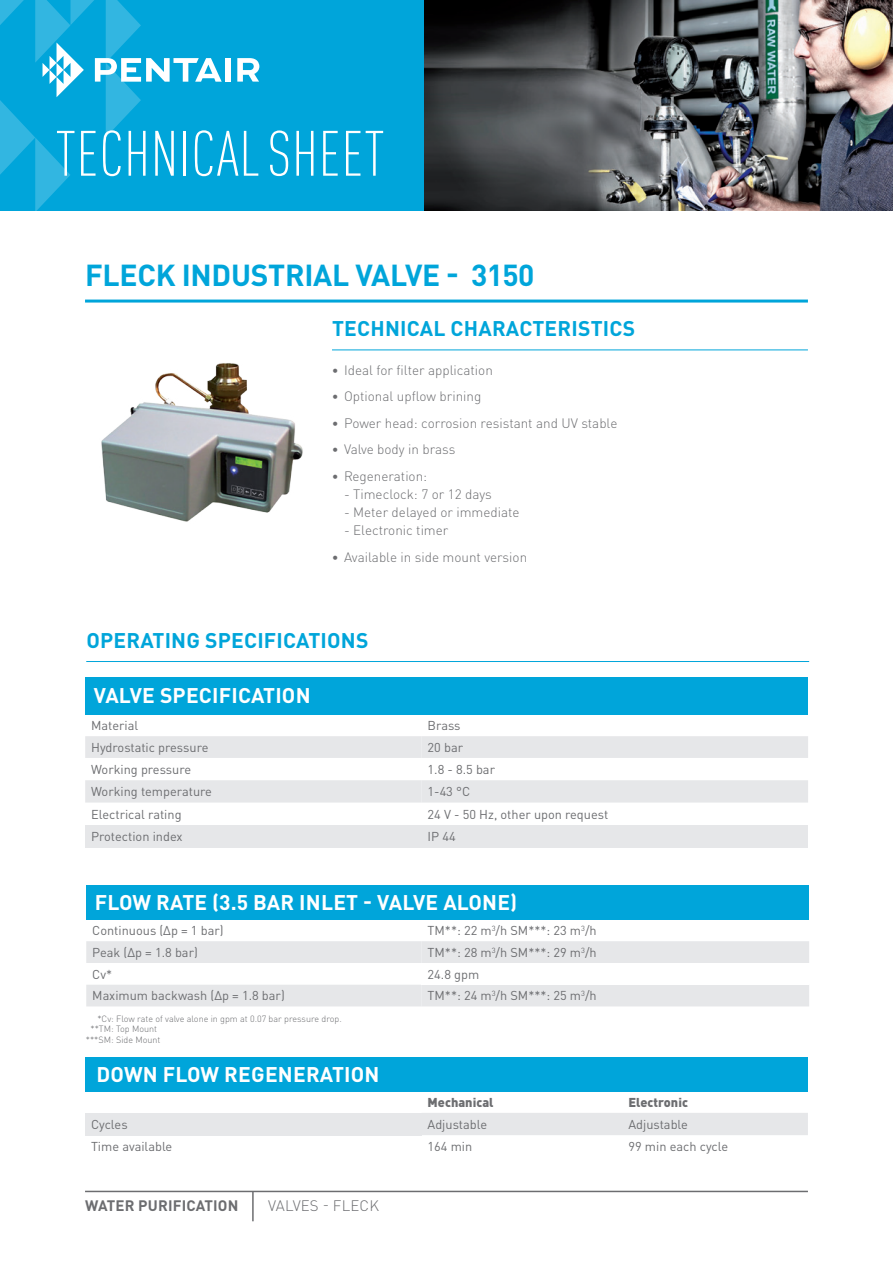
<style>
.page{position:relative;width:893px;height:1263px;background:#fff}
.page>*{position:absolute;margin:0;border:0;box-sizing:border-box;transform-origin:0 0}
.t1{font:300 condensed 63px "DIN Pro";letter-spacing:.01em;color:#fff}
.t2{font:700 30px "DIN Pro";letter-spacing:-.01em;color:#00a5da}
.t3{font:700 21px "DIN Pro";letter-spacing:.01em;color:#fff}
.t4{font:700 21px "DIN Pro";letter-spacing:.01em;color:#00a5da}
.t5{font:700 15px "DIN Pro";letter-spacing:.01em;color:#6c6d70}
.t6{font:300 15px "DIN Pro";letter-spacing:.01em;color:#6c6d70}
.t7{font:300 13.5px "DIN Pro";color:#6c6d70}
.t8{font:12.75px "DIN Pro";color:#6c6d70}
.t9{font:900 12.75px "DIN Pro";color:#6c6d70}
.t10{font:300 9px "DIN Pro";color:#6c6d70}
.s1{font-weight:700;font-size:12.75px}
</style>
<div class="page">
<div style="left:0;top:0;width:428px;height:210px;background:#00a5da"></div>
<svg style="left:0;top:0;width:222px;height:211px"></svg>
<div style="left:225px;top:58px;width:6px;height:24px;background:#fff"></div>
<svg style="left:237px;top:58px;width:22px;height:24px"></svg>
<hr style="left:85px;top:1191px;width:723px;height:1px;background:#6c6d70">
<img style="left:424px;top:0;width:469px;height:210px">
<hr style="left:252px;top:1191px;width:2px;height:30px;background:#6c6d70">
<hr style="left:85px;top:300px;width:723px;height:3px;background:#00a5da">
<hr style="left:332px;top:349px;width:476px;height:1px;background:#00a5da">
<img style="left:101px;top:363px;width:202px;height:159px">
<hr style="left:86px;top:661px;width:723px;height:1px;background:#00a5da">
<div style="left:85px;top:677px;width:723px;height:37px;background:#00a5da"></div>
<div style="left:86px;top:885px;width:723px;height:34px;background:#00a5da"></div>
<svg style="left:85px;top:736px;width:723px;height:66px"></svg>
<div style="left:85px;top:825px;width:337px;height:22px;background:#e6e7e9"></div>
<div style="left:422px;top:825px;width:386px;height:22px;background:#e6e7e9"></div>
<svg style="left:86px;top:941px;width:723px;height:65px"></svg>
<div style="left:422px;top:963px;width:387px;height:22px;background:#fff"></div>
<div style="left:85px;top:1057px;width:723px;height:34px;background:#00a5da"></div>
<div style="left:85px;top:1113px;width:337px;height:22px;background:#e6e7e9"></div>
<div style="left:422px;top:1113px;width:386px;height:22px;background:#e6e7e9"></div>
<h1 class="t1" style="left:56px;top:109px;width:330px">TECHNICAL SHEET</h1>
<h2 class="t2" style="left:85px;top:250px;width:451px">FLECK INDUSTRIAL VALVE - 3150</h2>
<h3 class="t4" style="left:332px;top:311px;width:305px">TECHNICAL CHARACTERISTICS</h3>
<p class="t7" style="left:332px;top:360px;width:162px"><span class="s1">•</span> Ideal for filter application</p>
<p class="t7" style="left:332px;top:386px;width:151px"><span class="s1">•</span> Optional upflow brining</p>
<p class="t7" style="left:332px;top:413px;width:287px"><span class="s1">•</span> Power head: corrosion resistant and UV stable</p>
<p class="t7" style="left:332px;top:439px;width:125px"><span class="s1">•</span> Valve body in brass</p>
<p class="t7" style="left:332px;top:466px;width:97px"><span class="s1">•</span> Regeneration:</p>
<p class="t7" style="left:344px;top:484px;width:149px">- Timeclock: 7 or 12 days</p>
<p class="t7" style="left:344px;top:502px;width:177px">- Meter delayed or immediate</p>
<p class="t7" style="left:344px;top:520px;width:106px">- Electronic timer</p>
<p class="t7" style="left:332px;top:546px;width:197px"><span class="s1">•</span> Available in side mount version</p>
<h3 class="t4" style="left:86px;top:622px;width:284px">OPERATING SPECIFICATIONS</h3>
<h3 class="t3" style="left:94px;top:678px;width:218px">VALVE SPECIFICATION</h3>
<p class="t8" style="left:91px;top:715px;width:49px">Material</p>
<p class="t8" style="left:428px;top:715px;width:35px">Brass</p>
<p class="t8" style="left:91px;top:737px;width:119px">Hydrostatic pressure</p>
<p class="t8" style="left:428px;top:737px;width:37px">20 bar</p>
<p class="t8" style="left:91px;top:759px;width:101px">Working pressure</p>
<p class="t8" style="left:428px;top:759px;width:69px">1.8 - 8.5 bar</p>
<p class="t8" style="left:91px;top:782px;width:122px">Working temperature</p>
<p class="t8" style="left:428px;top:782px;width:44px">1-43 °C</p>
<p class="t8" style="left:91px;top:804px;width:92px">Electrical rating</p>
<p class="t8" style="left:428px;top:804px;width:182px">24 V - 50 Hz, other upon request</p>
<p class="t8" style="left:91px;top:826px;width:93px">Protection index</p>
<p class="t8" style="left:428px;top:826px;width:30px">IP 44</p>
<h3 class="t3" style="left:95px;top:885px;width:424px">FLOW RATE (3.5 BAR INLET - VALVE ALONE)</h3>
<p class="t8" style="left:92px;top:920px;width:133px">Continuous (Δp = 1 bar)</p>
<p class="t8" style="left:428px;top:920px;width:171px">TM**: 22 m<sup>3</sup>/h SM***: 23 m<sup>3</sup>/h</p>
<p class="t8" style="left:92px;top:942px;width:107px">Peak (Δp = 1.8 bar)</p>
<p class="t8" style="left:428px;top:942px;width:171px">TM**: 28 m<sup>3</sup>/h SM***: 29 m<sup>3</sup>/h</p>
<p class="t8" style="left:92px;top:964px;width:21px">Cv*</p>
<p class="t8" style="left:428px;top:964px;width:53px">24.8 gpm</p>
<p class="t8" style="left:92px;top:986px;width:194px">Maximum backwash (Δp = 1.8 bar)</p>
<p class="t8" style="left:428px;top:986px;width:171px">TM**: 24 m<sup>3</sup>/h SM***: 25 m<sup>3</sup>/h</p>
<p class="t10" style="left:97px;top:1011px;width:246px">*Cv: Flow rate of valve alone in gpm at 0.07 bar pressure drop.</p>
<p class="t10" style="left:90px;top:1022px;width:68px">**TM: Top Mount</p>
<p class="t10" style="left:86px;top:1033px;width:76px">***SM: Side Mount</p>
<h3 class="t3" style="left:96px;top:1056px;width:285px">DOWN FLOW REGENERATION</h3>
<p class="t9" style="left:428px;top:1091px;width:67px">Mechanical</p>
<p class="t9" style="left:628px;top:1091px;width:61px">Electronic</p>
<p class="t8" style="left:91px;top:1114px;width:38px">Cycles</p>
<p class="t8" style="left:428px;top:1114px;width:61px">Adjustable</p>
<p class="t8" style="left:628px;top:1114px;width:61px">Adjustable</p>
<p class="t8" style="left:91px;top:1136px;width:83px">Time available</p>
<p class="t8" style="left:428px;top:1136px;width:46px">164 min</p>
<p class="t8" style="left:628px;top:1136px;width:101px">99 min each cycle</p>
<p class="t5" style="left:85px;top:1193px;width:155px">WATER PURIFICATION</p>
<p class="t6" style="left:268px;top:1194px;width:112px">VALVES - FLECK</p>
</div>
